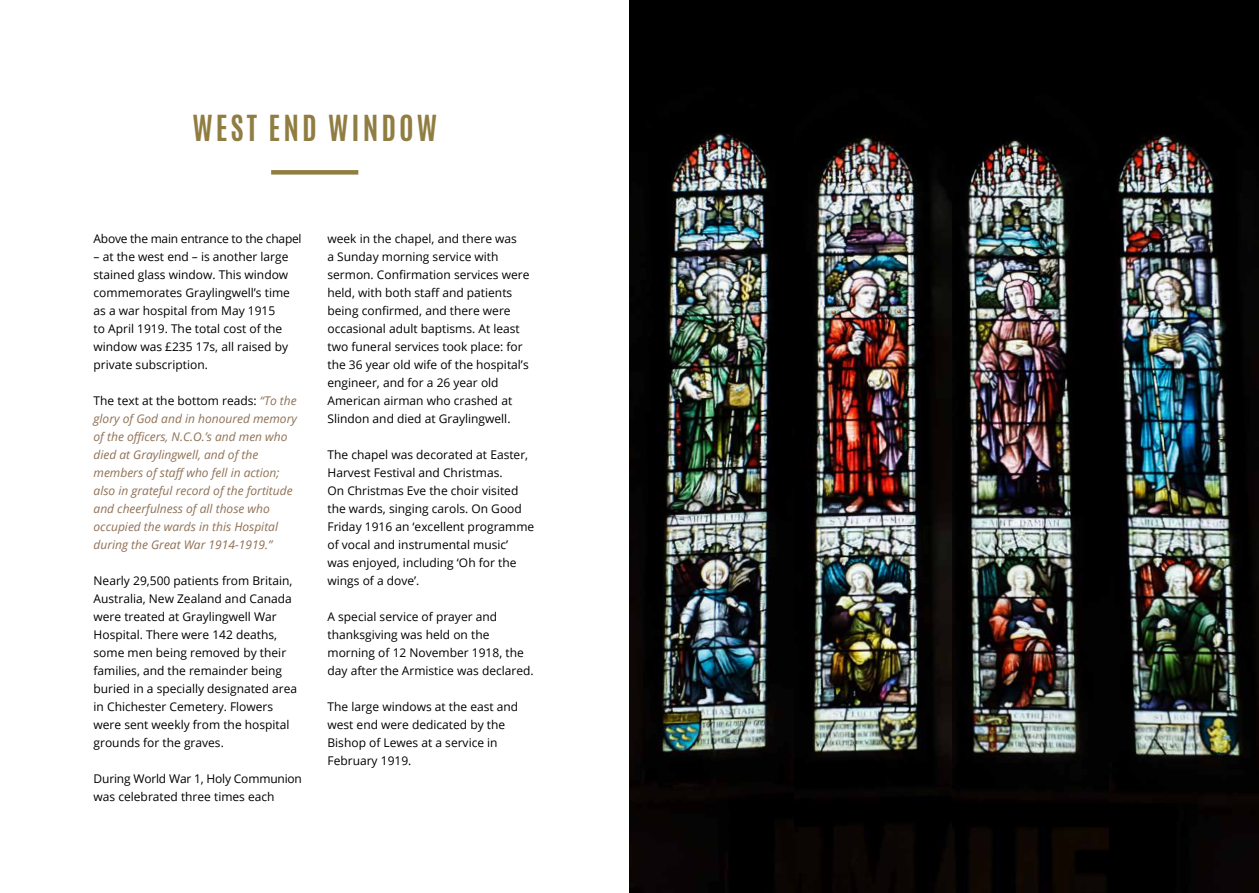
<style>
.page{position:relative;width:1259px;height:893px;background:#fff}
.page>*{position:absolute;margin:0;border:0;box-sizing:border-box;transform-origin:0 0}
.t1{font:700 30px "Antonio";letter-spacing:.1em;color:#907d41}
.t2{font:12px/18px "Open Sans";color:#000}
.t3{font:italic 12px/18px "Open Sans";color:#8f7155}
.t4{font:12px "Open Sans";letter-spacing:-.02em;color:#000}
.s1{font-style:normal;color:#000}
</style>
<div class="page">
<div style="left:271px;top:170px;width:87px;height:5px;background:#907d41"></div>
<img style="left:629px;top:0;width:630px;height:893px">
<h1 class="t1" style="left:192px;top:105px;width:246px">WEST END WINDOW</h1>
<p class="t4" style="left:94px;top:230px;width:210px">Above the main entrance to the chapel</p>
<p class="t2" style="left:94px;top:247px;width:198px">– at the west end – is another large stained glass window. This window commemorates Graylingwell’s time as a war hospital from May 1915<br>to April 1919. The total cost of the window was £235 17s, all raised by private subscription.</p>
<p class="t3" style="left:94px;top:391px;width:205px"><span class="s1">The text at the bottom reads:</span> “To the glory of God and in honoured memory of the officers, N.C.O.’s and men who died at Graylingwell, and of the members of staff who fell in action; also in grateful record of the fortitude and cheerfulness of all those who occupied the wards in this Hospital during the Great War 1914-1919.”</p>
<p class="t2" style="left:94px;top:571px;width:205px">Nearly 29,500 patients from Britain, Australia, New Zealand and Canada were treated at Graylingwell War Hospital. There were 142 deaths, some men being removed by their families, and the remainder being buried in a specially designated area in Chichester Cemetery. Flowers were sent weekly from the hospital grounds for the graves.</p>
<p class="t2" style="left:94px;top:769px;width:210px">During World War 1, Holy Communion was celebrated three times each</p>
<p class="t2" style="left:327px;top:229px;width:203px">week in the chapel, and there was<br>a Sunday morning service with sermon. Confirmation services were held, with both staff and patients being confirmed, and there were occasional adult baptisms. At least two funeral services took place: for the 36 year old wife of the hospital’s engineer, and for a 26 year old American airman who crashed at Slindon and died at Graylingwell.</p>
<p class="t2" style="left:327px;top:445px;width:208px">The chapel was decorated at Easter,<br>Harvest Festival and Christmas.<br>On Christmas Eve the choir visited the wards, singing carols. On Good<br>Friday 1916 an ‘excellent programme of vocal and instrumental music’<br>was enjoyed, including ‘Oh for the wings of a dove’.</p>
<p class="t2" style="left:327px;top:607px;width:208px">A special service of prayer and thanksgiving was held on the morning of 12 November 1918, the day after the Armistice was declared.</p>
<p class="t2" style="left:327px;top:697px;width:192px">The large windows at the east and west end were dedicated by the<br>Bishop of Lewes at a service in<br>February 1919.</p>
</div>
